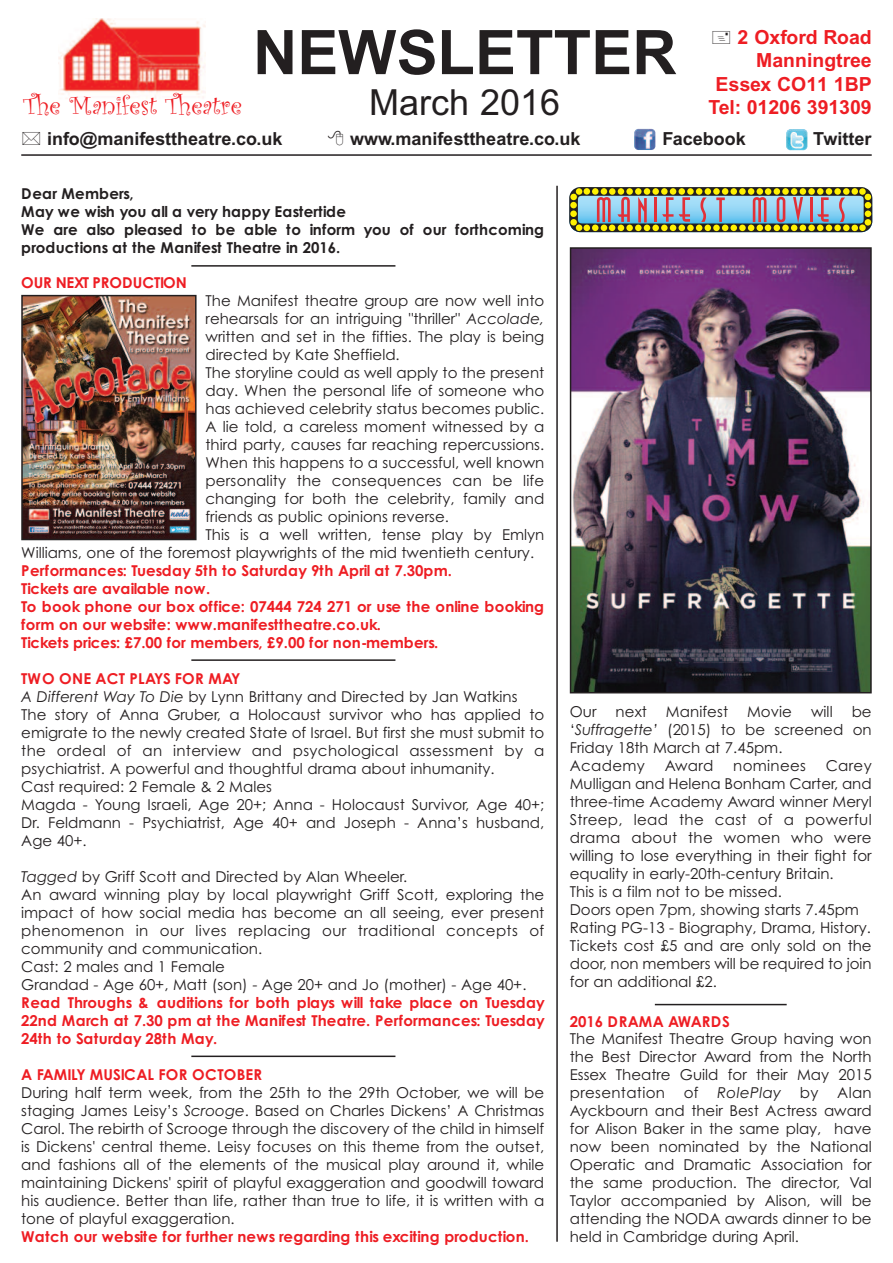
<style>
.page{position:relative;width:893px;height:1263px;background:#fff}
.page>*{position:absolute;margin:0;border:0;box-sizing:border-box;transform-origin:0 0}
.t1{font:700 61.5px "Arial";color:#231f20}
.t2{font:36px "Arial";color:#231f20}
.t3{font:27px "Curlz";color:#ee1d23}
.t4{font:700 19.5px/23.4px "Arial";color:#ee1d23;text-align:right}
.t5{font:700 18px "Arial";color:#231f20}
.t6{font:15px/18px "Century Gothic";color:#231f20}
.t7{font:700 15px/18px "Century Gothic";letter-spacing:.01em;color:#ee1d23}
.t8{font:700 15px/18px "Century Gothic";letter-spacing:.01em;color:#231f20}
.t9{font:15px "Century Gothic";letter-spacing:.02em;color:#231f20}
.s1{font-style:italic}
.s2{font-weight:700;color:#ee1d23}
</style>
<div class="page">
<img style="left:58px;top:18px;width:148px;height:81px">
<hr style="left:556px;top:186px;width:2px;height:1056px;background:#231f20">
<hr style="left:191px;top:265px;width:204px;height:2px;background:#231f20">
<img style="left:786px;top:129px;width:21px;height:21px;border-radius:4px">
<img style="left:634px;top:129px;width:21px;height:21px;border-radius:4px">
<hr style="left:655px;top:1004px;width:132px;height:1px;background:#231f20">
<img style="left:24px;top:298px;width:170px;height:239px">
<div style="left:21px;top:295px;width:176px;height:245px;border:2px solid #231f20"></div>
<hr style="left:21px;top:154px;width:851px;height:2px;background:#231f20">
<svg style="left:569px;top:187px;width:303px;height:45px;background:#939e82"></svg>
<img style="left:573px;top:250px;width:296px;height:440px">
<div style="left:570px;top:247px;width:302px;height:446px;border:2px solid #231f20"></div>
<hr style="left:191px;top:659px;width:204px;height:2px;background:#231f20">
<hr style="left:191px;top:1055px;width:204px;height:2px;background:#231f20">
<h3 class="t3" style="left:24px;top:89px;width:219px">The Manifest Theatre</h3>
<h1 class="t1" style="left:253px;top:30px;width:425px">NEWSLETTER</h1>
<h2 class="t2" style="left:369px;top:81px;width:193px">March 2016</h2>
<h3 class="t4" style="left:709px;top:27px;width:165px">2 Oxford Road<br>Manningtree<br>Essex CO11 1BP<br>Tel: 01206 391309</h3>
<p class="t5" style="left:47px;top:132px;width:237px">info@manifesttheatre.co.uk</p>
<p class="t5" style="left:350px;top:132px;width:232px">www.manifesttheatre.co.uk</p>
<p class="t5" style="left:663px;top:132px;width:85px">Facebook</p>
<p class="t5" style="left:813px;top:132px;width:60px">Twitter</p>
<p class="t8" style="left:21px;top:186px;width:524px">Dear Members,<br>May we wish you all a very happy Eastertide<br>We are also pleased to be able to inform you of our forthcoming productions at the Manifest Theatre in 2016.</p>
<p class="t7" style="left:21px;top:275px;width:167px">OUR NEXT PRODUCTION</p>
<p class="t6" style="left:206px;top:293px;width:340px">The Manifest theatre group are now well into</p>
<p class="t6" style="left:206px;top:311px;width:340px">rehearsals for an intriguing "thriller" <span class="s1">Accolade,</span></p>
<p class="t6" style="left:206px;top:329px;width:340px">written and set in the fifties. The play is being</p>
<p class="t6" style="left:206px;top:347px;width:196px">directed by Kate Sheffield.</p>
<p class="t6" style="left:206px;top:365px;width:340px">The storyline could as well apply to the present</p>
<p class="t6" style="left:206px;top:383px;width:340px">day. When the personal life of someone who</p>
<p class="t6" style="left:206px;top:401px;width:340px">has achieved celebrity status becomes public.</p>
<p class="t6" style="left:206px;top:419px;width:340px">A lie told, a careless moment witnessed by a</p>
<p class="t6" style="left:206px;top:437px;width:340px">third party, causes far reaching repercussions.</p>
<p class="t6" style="left:206px;top:455px;width:340px">When this happens to a successful, well known</p>
<p class="t6" style="left:206px;top:473px;width:340px">personality the consequences can be life</p>
<p class="t6" style="left:206px;top:491px;width:340px">changing for both the celebrity, family and</p>
<p class="t6" style="left:206px;top:509px;width:245px">friends as public opinions reverse.</p>
<p class="t6" style="left:206px;top:527px;width:340px">This is a well written, tense play by Emlyn</p>
<p class="t6" style="left:21px;top:545px;width:514px">Williams, one of the foremost playwrights of the mid twentieth century.</p>
<p class="t7" style="left:21px;top:563px;width:524px">Performances: Tuesday 5th to Saturday 9th April at 7.30pm.<br>Tickets are available now.<br>To book phone our box office: 07444 724 271 or use the online booking form on our website: www.manifesttheatre.co.uk.<br>Tickets prices: £7.00 for members, £9.00 for non-members.</p>
<p class="t6" style="left:21px;top:671px;width:524px"><span class="s2">TWO ONE ACT PLAYS FOR MAY<br></span><span class="s1">A Different Way To Die</span> by Lynn Brittany and Directed by Jan Watkins The story of Anna Gruber, a Holocaust survivor who has applied to emigrate to the newly created State of Israel. But first she must submit to the ordeal of an interview and psychological assessment by a psychiatrist. A powerful and thoughtful drama about inhumanity.<br>Cast required: 2 Female &amp; 2 Males<br>Magda - Young Israeli, Age 20+; Anna - Holocaust Survivor, Age 40+; Dr. Feldmann - Psychiatrist, Age 40+ and Joseph - Anna’s husband, Age 40+.</p>
<p class="t6" style="left:21px;top:869px;width:525px"><span class="s1">Tagged</span> by Griff Scott and Directed by Alan Wheeler.<br>An award winning play by local playwright Griff Scott, exploring the impact of how social media has become an all seeing, ever present phenomenon in our lives replacing our traditional concepts of community and communication.<br>Cast: 2 males and 1 Female<br>Grandad - Age 60+, Matt (son) - Age 20+ and Jo (mother) - Age 40+.</p>
<p class="t7" style="left:21px;top:995px;width:525px;text-align:justify">Read Throughs &amp; auditions for both plays will take place on Tuesday 22nd March at 7.30 pm at the Manifest Theatre. Performances: Tuesday 24th to Saturday 28th May.</p>
<p class="t7" style="left:21px;top:1067px;width:242px">A FAMILY MUSICAL FOR OCTOBER</p>
<p class="t6" style="left:21px;top:1085px;width:525px;text-align:justify">During half term week, from the 25th to the 29th October, we will be staging James Leisy’s <span class="s1">Scrooge</span>. Based on Charles Dickens’ A Christmas Carol. The rebirth of Scrooge through the discovery of the child in himself is Dickens' central theme. Leisy focuses on this theme from the outset, and fashions all of the elements of the musical play around it, while maintaining Dickens' spirit of playful exaggeration and goodwill toward his audience. Better than life, rather than true to life, it is written with a tone of playful exaggeration.</p>
<p class="t7" style="left:21px;top:1229px;width:509px">Watch our website for further news regarding this exciting production.</p>
<p class="t6" style="left:570px;top:704px;width:28px">Our</p>
<p class="t6" style="left:616px;top:704px;width:33px">next</p>
<p class="t6" style="left:666px;top:704px;width:64px">Manifest</p>
<p class="t6" style="left:747px;top:704px;width:47px">Movie</p>
<p class="t6" style="left:811px;top:704px;width:23px">will</p>
<p class="t6" style="left:570px;top:704px;width:303px;text-indent:282px">be ‘<span class="s1">Suffragette’</span> (2015) to be screened on<br>Friday 18th March at 7.45pm.<br>Academy</p>
<p class="t6" style="left:665px;top:758px;width:50px">Award</p>
<p class="t9" style="left:733px;top:760px;width:74px">nominees</p>
<p class="t6" style="left:570px;top:758px;width:303px;text-indent:256px">Carey Mulligan and Helena Bonham Carter, and three-time Academy Award winner Meryl Streep, lead the cast of a powerful drama about the women who were willing to lose everything in their fight for equality in early-20th-century Britain.<br>This is a film not to be missed.<br>Doors open 7pm, showing starts 7.45pm Rating PG-13 - Biography, Drama, History.<br>Tickets cost £5 and are only sold on the door, non members will be required to join for an additional £2.</p>
<p class="t7" style="left:570px;top:1014px;width:162px">2016 DRAMA AWARDS</p>
<p class="t6" style="left:570px;top:1030px;width:303px;text-align:justify">The Manifest Theatre Group having won the Best Director Award from the North Essex Theatre Guild for their May 2015 presentation of <span class="s1">RolePlay</span> by Alan Ayckbourn and their Best Actress award for Alison Baker in the same play, have now been nominated by the National Operatic and Dramatic Association for the same production. The director, Val Taylor accompanied by Alison, will be attending the NODA awards dinner to be held in Cambridge during April.</p>
</div>
